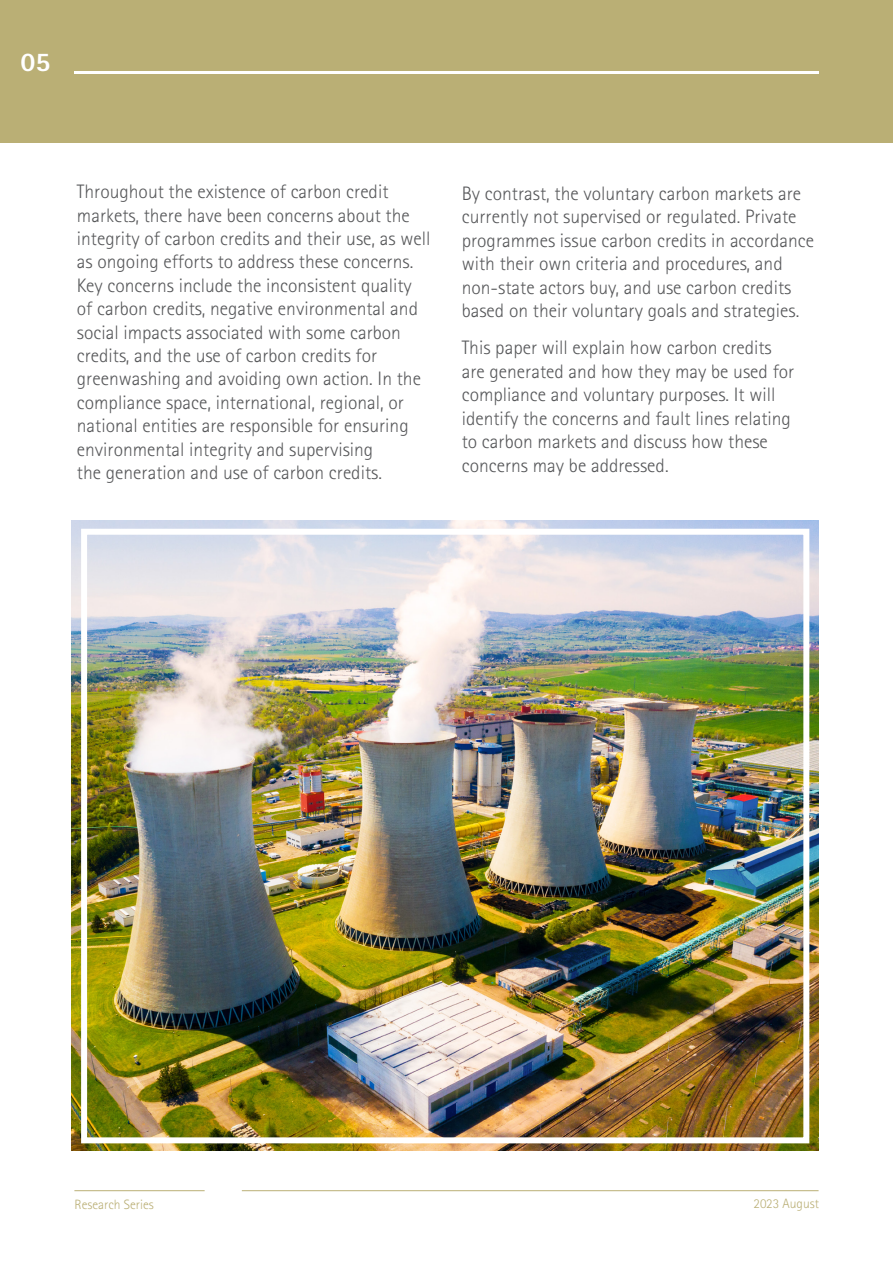
<style>
.page{position:relative;width:893px;height:1263px;background:#fff}
.page>*{position:absolute;margin:0;border:0;box-sizing:border-box;transform-origin:0 0}
.t1{font:800 27px "Rotis Sans Serif Std";color:#fff}
.t2{font:300 19.5px/23.4px "Rotis Sans Serif Std";color:#57585a}
.t3{font:300 13.5px "Rotis Sans Serif Std";color:#baaf75}
</style>
<div class="page">
<div style="left:0;top:0;width:893px;height:143px;background:#baaf75"></div>
<hr style="left:74px;top:71px;width:745px;height:3px;background:#fff">
<img style="left:71px;top:521px;width:748px;height:629px">
<div style="left:81px;top:529px;width:728px;height:614px;border:6px solid #fff"></div>
<hr style="left:74px;top:1190px;width:131px;height:1px;background:#baaf75">
<hr style="left:242px;top:1190px;width:577px;height:1px;background:#baaf75">
<p class="t1" style="left:21px;top:45px;width:32px">05</p>
<p class="t2" style="left:77px;top:180px;width:355px">Throughout the existence of carbon credit markets, there have been concerns about the integrity of carbon credits and their use, as well as ongoing efforts to address these concerns.<br>Key concerns include the inconsistent quality of carbon credits, negative environmental and social impacts associated with some carbon credits, and the use of carbon credits for greenwashing and avoiding own action. In the compliance space, international, regional, or national entities are responsible for ensuring environmental integrity and supervising<br>the generation and use of carbon credits.</p>
<p class="t2" style="left:462px;top:182px;width:354px">By contrast, the voluntary carbon markets are currently not supervised or regulated. Private programmes issue carbon credits in accordance with their own criteria and procedures, and non-state actors buy, and use carbon credits based on their voluntary goals and strategies.</p>
<p class="t2" style="left:462px;top:336px;width:334px">This paper will explain how carbon credits are generated and how they may be used for compliance and voluntary purposes. It will identify the concerns and fault lines relating to carbon markets and discuss how these concerns may be addressed.</p>
<p class="t3" style="left:74px;top:1197px;width:81px">Research Series</p>
<p class="t3" style="left:753px;top:1195px;width:67px">2023 August</p>
</div>
